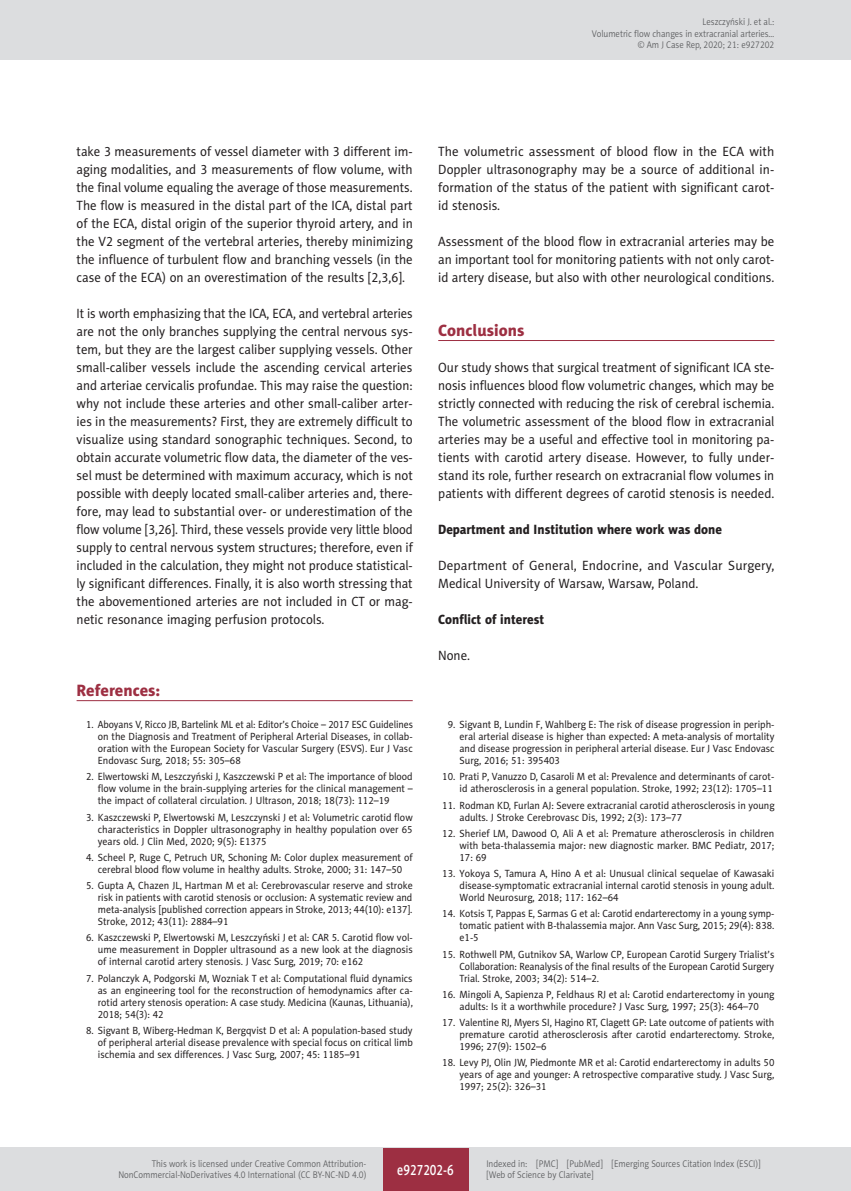
<style>
.page{position:relative;width:851px;height:1191px;background:#fff}
.page>*{position:absolute;margin:0;border:0;box-sizing:border-box;transform-origin:0 0}
.AJCR_Headline_1{font:16.5px "Naomi Sans EFN Heavy";color:#9d2f42}
.AJCR_Referencje_Tytu{font:16.5px "Naomi Sans EFN Heavy";color:#9d2f42}
.t1{font:15px "Naomi Sans EFN Medium";color:#fff;scale:.8 1}
.AJCR_Body{font:13.5px/18px "Naomi Sans EFN";color:#231f20;text-align:justify;scale:.93 1}
.AJCR_Body-2{font:13.5px/18px "Naomi Sans EFN";color:#231f20;text-align:justify;scale:.95 1}
.AJCR_Body-3{font:13.5px/18px "Naomi Sans EFN";color:#231f20;text-align:justify;scale:.94 1}
.AJCR_Body-4{font:13.5px/18px "Naomi Sans EFN";color:#231f20;text-align:justify;scale:.96 1}
.AJCR_Body-5{font:13.5px/18px "Naomi Sans EFN";color:#231f20}
.AJCR_Headline_2{font:13.5px "Naomi Sans EFN Heavy";color:#231f20;scale:.95 1}
.AJCR_Referencje_punk{font:10.5px/12px "Naomi Sans EFN";color:#231f20;text-align:justify;scale:.95 1}
.AJCR_Referencje_punk-2{font:10.5px/12px "Naomi Sans EFN";color:#231f20;text-align:justify;scale:.93 1}
.AJCR_Referencje_punk-3{font:10.5px/12px "Naomi Sans EFN";color:#231f20;scale:.94 1}
.t2{font:9.75px/11.2px "Naomi Sans EFN Light";color:#57585a;text-align:right;scale:.9 1}
</style>
<div class="page">
<hr style="left:438px;top:340px;width:336px;height:1px;background:#9d2f42">
<hr style="left:77px;top:700px;width:335px;height:1px;background:#9d2f42">
<div style="left:0;top:0;width:850px;height:60px;background:#dcdddf"></div>
<hr style="left:850px;top:0;width:1px;height:60px;background:#dcdddf">
<div style="left:0;top:1148px;width:850px;height:43px;background:#dcdddf"></div>
<div style="left:383px;top:1147px;width:85px;height:43px;background:#9d2f42"></div>
<p class="t2" style="left:592px;top:16px;width:204px">Leszczyński J. et al.:<br>Volumetric flow changes in extracranial arteries… © Am J Case Rep, 2020; 21: e927202</p>
<p class="AJCR_Body-2" style="left:77px;top:142px;width:355px">take 3 measurements of vessel diameter with 3 different im&shy;aging modalities, and 3 measurements of flow volume, with the final volume equaling the average of those measurements.<br>The flow is measured in the distal part of the ICA, distal part of the ECA, distal origin of the superior thyroid artery, and in the V2 segment of the vertebral arteries, thereby minimizing the influence of turbulent flow and branching vessels (in the case of the ECA) on an overestimation of the results [2,3,6].</p>
<p class="AJCR_Body" style="left:77px;top:304px;width:363px">It is worth emphasizing that the ICA, ECA, and vertebral arteries are not the only branches supplying the central nervous sys&shy;tem, but they are the largest caliber supplying vessels. Other small-caliber vessels include the ascending cervical arteries and arteriae cervicalis profundae. This may raise the question: why not include these arteries and other small-caliber arter&shy;ies in the measurements? First, they are extremely difficult to visualize using standard sonographic techniques. Second, to obtain accurate volumetric flow data, the diameter of the ves&shy;sel must be determined with maximum accuracy, which is not possible with deeply located small-caliber arteries and, there&shy;fore, may lead to substantial over- or underestimation of the flow volume [3,26]. Third, these vessels provide very little blood supply to central nervous system structures; therefore, even if included in the calculation, they might not produce statistical&shy;ly significant differences. Finally, it is also worth stressing that the abovementioned arteries are not included in CT or mag&shy;netic resonance imaging perfusion protocols.</p>
<p class="AJCR_Referencje_Tytu" style="left:77px;top:680px;width:85px">References:</p>
<p class="AJCR_Referencje_punk-2" style="left:98px;top:718px;width:340px;text-indent:-12px">1. Aboyans V, Ricco JB, Bartelink ML et al: Editor’s Choice – 2017 ESC Guidelines on the Diagnosis and Treatment of Peripheral Arterial Diseases, in collab&shy;oration with the European Society for Vascular Surgery (ESVS). Eur J Vasc Endovasc Surg, 2018; 55: 305–68</p>
<p class="AJCR_Referencje_punk" style="left:98px;top:771px;width:333px;text-indent:-12px">2. Elwertowski M, Leszczyński J, Kaszczewski P et al: The importance of blood flow volume in the brain-supplying arteries for the clinical management – the impact of collateral circulation. J Ultrason, 2018; 18(73): 112–19</p>
<p class="AJCR_Referencje_punk" style="left:98px;top:811px;width:333px;text-indent:-12px">3. Kaszczewski P, Elwertowski M, Leszczynski J et al: Volumetric carotid flow characteristics in Doppler ultrasonography in healthy population over 65 years old. J Clin Med, 2020; 9(5): E1375</p>
<p class="AJCR_Referencje_punk" style="left:86px;top:851px;width:345px;text-align:center">4. Scheel P, Ruge C, Petruch UR, Schoning M: Color duplex measurement of cerebral blood flow volume in healthy adults. Stroke, 2000; 31: 147–50</p>
<p class="AJCR_Referencje_punk" style="left:98px;top:879px;width:333px;text-indent:-12px">5. Gupta A, Chazen JL, Hartman M et al: Cerebrovascular reserve and stroke risk in patients with carotid stenosis or occlusion: A systematic review and meta-analysis [published correction appears in Stroke, 2013; 44(10): e137].<br>Stroke, 2012; 43(11): 2884–91</p>
<p class="AJCR_Referencje_punk" style="left:98px;top:932px;width:333px;text-indent:-12px">6. Kaszczewski P, Elwertowski M, Leszczyński J et al: CAR 5. Carotid flow vol&shy;ume measurement in Doppler ultrasound as a new look at the diagnosis of internal carotid artery stenosis. J Vasc Surg, 2019; 70: e162</p>
<p class="AJCR_Referencje_punk" style="left:98px;top:972px;width:333px;text-indent:-12px">7. Polanczyk A, Podgorski M, Wozniak T et al: Computational fluid dynamics as an engineering tool for the reconstruction of hemodynamics after ca&shy;rotid artery stenosis operation: A case study. Medicina (Kaunas, Lithuania), 2018; 54(3): 42</p>
<p class="AJCR_Referencje_punk" style="left:98px;top:1024px;width:333px;text-indent:-12px">8. Sigvant B, Wiberg-Hedman K, Bergqvist D et al: A population-based study of peripheral arterial disease prevalence with special focus on critical limb ischemia and sex differences. J Vasc Surg, 2007; 45: 1185–91</p>
<p class="AJCR_Body-4" style="left:438px;top:142px;width:351px">The volumetric assessment of blood flow in the ECA with Doppler ultrasonography may be a source of additional in&shy;formation of the status of the patient with significant carot&shy;id stenosis.</p>
<p class="AJCR_Body-2" style="left:438px;top:232px;width:355px">Assessment of the blood flow in extracranial arteries may be an important tool for monitoring patients with not only carot&shy;id artery disease, but also with other neurological conditions.</p>
<p class="AJCR_Headline_1" style="left:438px;top:320px;width:88px">Conclusions</p>
<p class="AJCR_Body-3" style="left:438px;top:358px;width:359px">Our study shows that surgical treatment of significant ICA ste&shy;nosis influences blood flow volumetric changes, which may be strictly connected with reducing the risk of cerebral ischemia.<br>The volumetric assessment of the blood flow in extracranial arteries may be a useful and effective tool in monitoring pa&shy;tients with carotid artery disease. However, to fully under&shy;stand its role, further research on extracranial flow volumes in patients with different degrees of carotid stenosis is needed.</p>
<p class="AJCR_Headline_2" style="left:438px;top:521px;width:300px">Department and Institution where work was done</p>
<p class="AJCR_Body-5" style="left:438px;top:556px;width:337px">Department of General, Endocrine, and Vascular Surgery,<br>Medical University of Warsaw, Warsaw, Poland.</p>
<p class="AJCR_Headline_2" style="left:438px;top:611px;width:113px">Conflict of interest</p>
<p class="AJCR_Body-2" style="left:438px;top:646px;width:35px">None.</p>
<p class="AJCR_Referencje_punk" style="left:459px;top:718px;width:333px;text-indent:-12px">9. Sigvant B, Lundin F, Wahlberg E: The risk of disease progression in periph&shy;eral arterial disease is higher than expected: A meta-analysis of mortality and disease progression in peripheral arterial disease. Eur J Vasc Endovasc Surg, 2016; 51: 395403</p>
<p class="AJCR_Referencje_punk" style="left:442px;top:771px;width:351px;text-align:right">10. Prati P, Vanuzzo D, Casaroli M et al: Prevalence and determinants of carot&shy;id atherosclerosis in a general population. Stroke, 1992; 23(12): 1705–11</p>
<p class="AJCR_Referencje_punk-3" style="left:459px;top:799px;width:336px;text-indent:-17px">11. Rodman KD, Furlan AJ: Severe extracranial carotid atherosclerosis in young adults. J Stroke Cerebrovasc Dis, 1992; 2(3): 173–77</p>
<p class="AJCR_Referencje_punk" style="left:459px;top:827px;width:333px;text-indent:-17px">12. Sherief LM, Dawood O, Ali A et al: Premature atherosclerosis in children with beta-thalassemia major: new diagnostic marker. BMC Pediatr, 2017; 17: 69</p>
<p class="AJCR_Referencje_punk" style="left:459px;top:867px;width:333px;text-indent:-17px">13. Yokoya S, Tamura A, Hino A et al: Unusual clinical sequelae of Kawasaki disease-symptomatic extracranial internal carotid stenosis in young adult.<br>World Neurosurg, 2018; 117: 162–64</p>
<p class="AJCR_Referencje_punk-2" style="left:459px;top:908px;width:340px;text-indent:-17px">14. Kotsis T, Pappas E, Sarmas G et al: Carotid endarterectomy in a young symp&shy;tomatic patient with B-thalassemia major. Ann Vasc Surg, 2015; 29(4): 838. e1-5</p>
<p class="AJCR_Referencje_punk" style="left:459px;top:948px;width:333px;text-indent:-17px">15. Rothwell PM, Gutnikov SA, Warlow CP, European Carotid Surgery Trialist’s Collaboration: Reanalysis of the final results of the European Carotid Surgery Trial. Stroke, 2003; 34(2): 514–2.</p>
<p class="AJCR_Referencje_punk" style="left:442px;top:988px;width:351px;text-align:center">16. Mingoli A, Sapienza P, Feldhaus RJ et al: Carotid endarterectomy in young adults: Is it a worthwhile procedure? J Vasc Surg, 1997; 25(3): 464–70</p>
<p class="AJCR_Referencje_punk-3" style="left:459px;top:1016px;width:336px;text-align:justify;text-indent:-17px">17. Valentine RJ, Myers SI, Hagino RT, Clagett GP: Late outcome of patients with premature carotid atherosclerosis after carotid endarterectomy. Stroke, 1996; 27(9): 1502–6</p>
<p class="AJCR_Referencje_punk" style="left:459px;top:1057px;width:333px;text-indent:-17px">18. Levy PJ, Olin JW, Piedmonte MR et al: Carotid endarterectomy in adults 50 years of age and younger: A retrospective comparative study. J Vasc Surg, 1997; 25(2): 326–31</p>
<p class="t2" style="left:118px;top:1158px;width:277px">This work is licensed under Creative Common Attribution-<br>NonCommercial-NoDerivatives 4.0 International (CC BY-NC-ND 4.0)</p>
<h2 class="t1" style="left:397px;top:1160px;width:72px">e927202-6</h2>
<p class="t2" style="left:486px;top:1158px;width:306px;text-align:left">Indexed in: [PMC] [PubMed] [Emerging Sources Citation Index (ESCI)] [Web of Science by Clarivate]</p>
</div>
